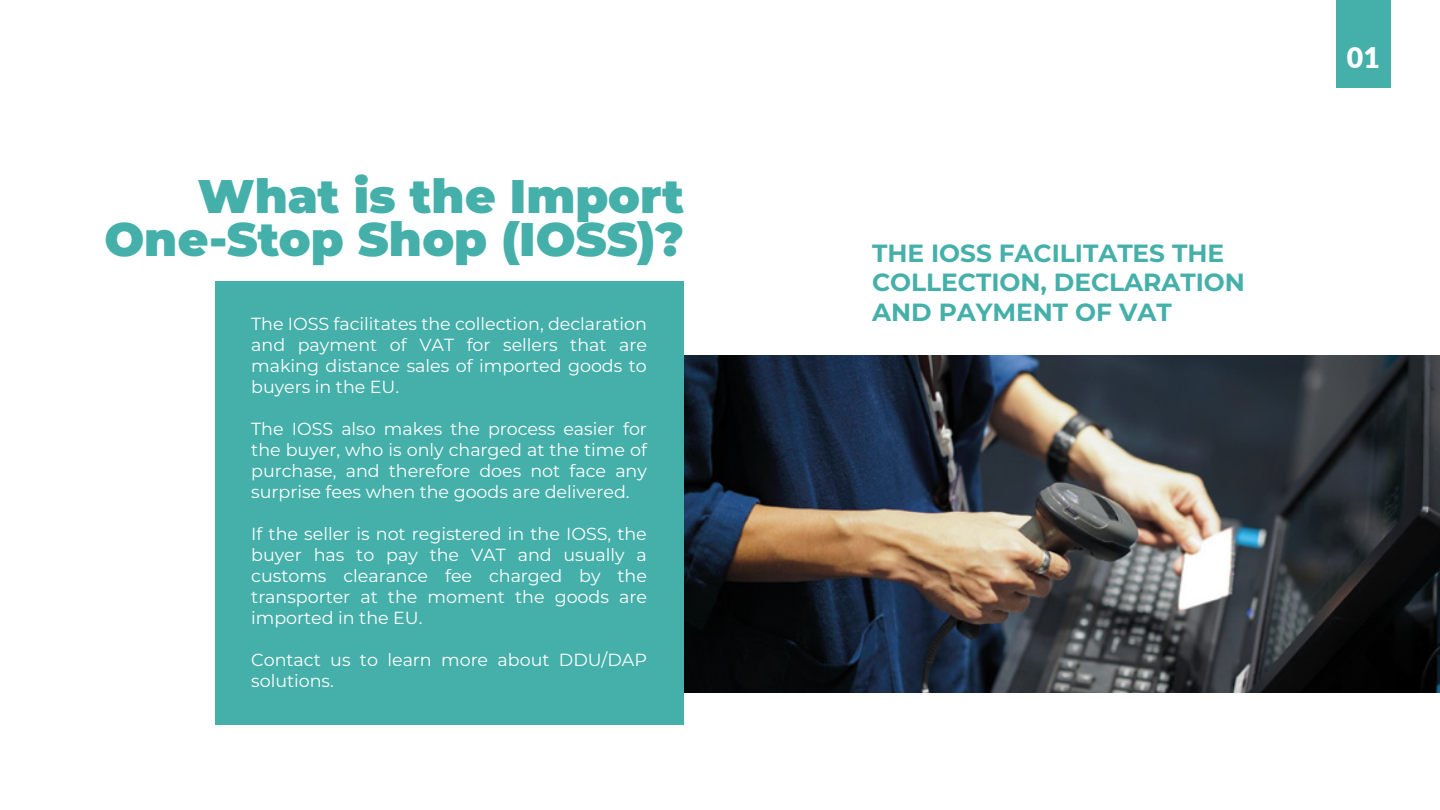
<style>
.page{position:relative;width:1440px;height:810px;background:#fff}
.page>*{position:absolute;margin:0;border:0;box-sizing:border-box;transform-origin:0 0}
.t1{font:900 47.07px/43.1px "Montserrat";color:#45afaa;text-align:right}
.t2{font:900 28.53px "Lato";color:#fff}
.t3{font:700 24.85px/29.9px "Montserrat";color:#45afaa}
.t4{font:17.5px/21px "Montserrat";color:#fff;text-align:justify}
</style>
<div class="page">
<div style="left:1336px;top:0;width:54px;height:88px;background:#45afaa"></div>
<img style="left:683px;top:356px;width:757px;height:336px">
<div style="left:215px;top:281px;width:468px;height:444px;background:#45afaa"></div>
<h1 class="t1" style="left:104px;top:172px;width:581px">What is the Import<br>One-Stop Shop (IOSS)?</h1>
<p class="t4" style="left:251px;top:312px;width:397px">The IOSS facilitates the collection, declaration and payment of VAT for sellers that are making distance sales of imported goods to buyers in the EU.</p>
<p class="t4" style="left:251px;top:417px;width:397px">The IOSS also makes the process easier for the buyer, who is only charged at the time of purchase, and therefore does not face any surprise fees when the goods are delivered.</p>
<p class="t4" style="left:251px;top:522px;width:397px">If the seller is not registered in the IOSS, the buyer has to pay the VAT and usually a customs clearance fee charged by the transporter at the moment the goods are imported in the EU.</p>
<p class="t4" style="left:251px;top:648px;width:397px">Contact us to learn more about DDU/DAP solutions.</p>
<h3 class="t3" style="left:872px;top:237px;width:374px">THE IOSS FACILITATES THE<br>COLLECTION, DECLARATION<br>AND PAYMENT OF VAT</h3>
<h2 class="t2" style="left:1347px;top:37px;width:35px">01</h2>
</div>
